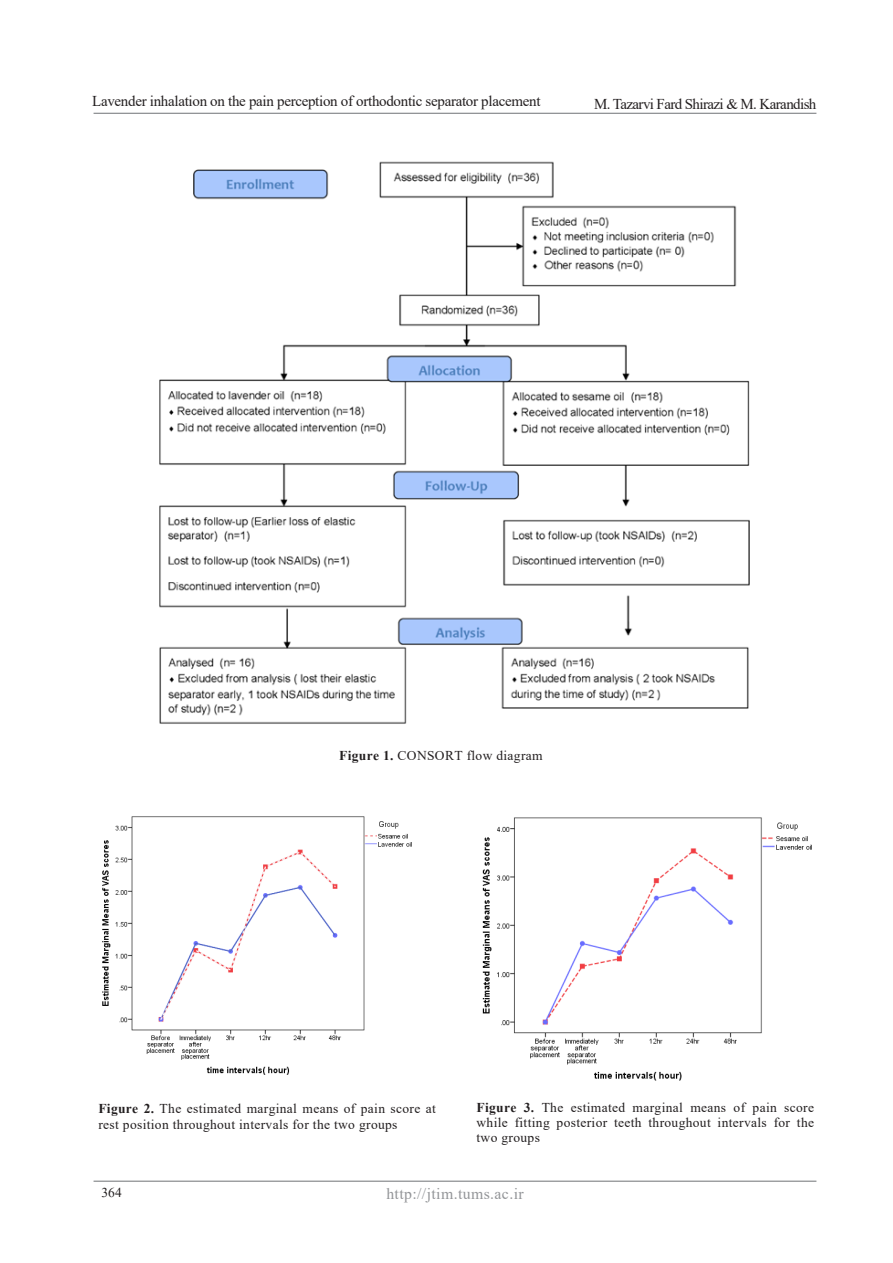
<style>
.page{position:relative;width:893px;height:1263px;background:#fff}
.page>*{position:absolute;margin:0;border:0;box-sizing:border-box;transform-origin:0 0}
.t1{font:15.75px "Times New Roman";letter-spacing:.025em;color:#939598}
.t2{font:15px "Times New Roman";letter-spacing:-.02em;color:#231f20}
.t3{font:15px "Times New Roman";letter-spacing:-.04em;color:#231f20}
.List_Paragraph{font:13.5px/16.5px "Times New Roman";letter-spacing:.025em;color:#231f20}
.List_Paragraph-2{font:13.5px/15px "Times New Roman";letter-spacing:.025em;color:#221e1f;text-align:justify}
.s1{font-weight:700}
.s2{font-weight:700;color:#231f20}
</style>
<div class="page">
<hr style="left:94px;top:1180px;width:722px;height:2px;background:#808285">
<hr style="left:94px;top:113px;width:722px;height:1px;background:#808285">
<img style="left:159px;top:161px;width:591px;height:563px">
<img style="left:102px;top:816px;width:310px;height:259px">
<img style="left:482px;top:817px;width:330px;height:264px">
<p class="t2" style="left:92px;top:90px;width:450px">Lavender inhalation on the pain perception of orthodontic separator placement</p>
<p class="t3" style="left:594px;top:93px;width:224px">M. Tazarvi Fard Shirazi &amp; M. Karandish</p>
<p class="List_Paragraph" style="left:339px;top:747px;width:205px"><span class="s1">Figure 1.</span> CONSORT flow diagram</p>
<p class="List_Paragraph" style="left:98px;top:1100px;width:339px"><span class="s1">Figure 2.</span> The estimated marginal means of pain score at rest position throughout intervals for the two groups</p>
<p class="List_Paragraph-2" style="left:477px;top:1099px;width:339px"><span class="s2">Figure 3.</span> The estimated marginal means of pain score while fitting posterior teeth throughout intervals for the two groups</p>
<p class="List_Paragraph" style="left:101px;top:1184px;width:22px">364</p>
<p class="t1" style="left:386px;top:1182px;width:139px">http://jtim.tums.ac.ir</p>
</div>
